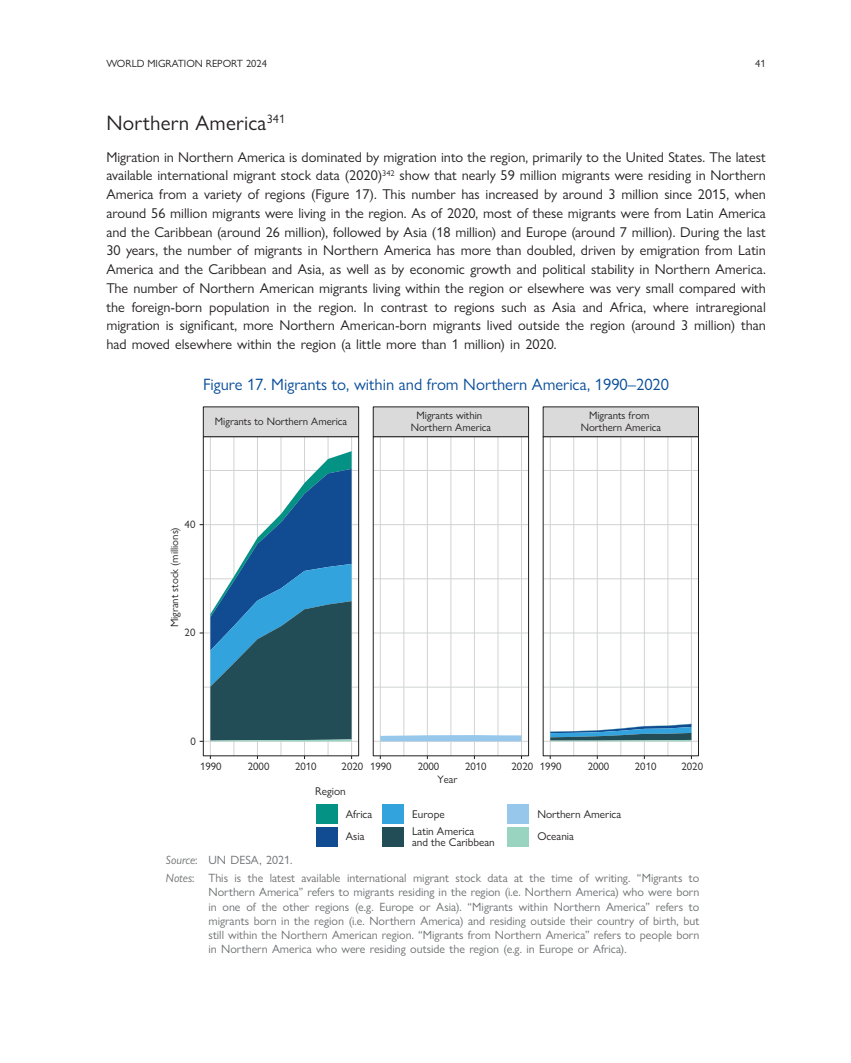
<style>
.page{position:relative;width:851px;height:1063px;background:#fff}
.page>*{position:absolute;margin:0;border:0;box-sizing:border-box;transform-origin:0 0}
.Heading_1{font:21px "Gill Sans Nova";letter-spacing:.01em;color:#231f20}
.Figure_title{font:16.5px "Gill Sans Nova";color:#074c9a}
.Body_text{font:14.25px/18.8px "Gill Sans Nova";color:#231f20;text-align:justify}
.Source___Note_copy{font:12px/14.2px "Gill Sans Nova";color:#6d6f71;text-align:justify}
.Source___Note{font:12px "Gill Sans Nova";color:#6d6f71}
.t1{font:11.25px/22.6px "Gill Sans Nova";color:#231f20}
.t2{font:10.8px/11.1px "Gill Sans Nova";color:#231f20;text-align:center}
.t3{font:10.5px "Gill Sans Nova";color:#231f20}
.s1{font-style:italic}
</style>
<div class="page">
<hr style="left:203px;top:687px;width:155px;height:1px;background:#d1d3d4">
<hr style="left:203px;top:578px;width:155px;height:1px;background:#d1d3d4">
<hr style="left:203px;top:470px;width:155px;height:1px;background:#d1d3d4">
<hr style="left:233px;top:437px;width:1px;height:319px;background:#d1d3d4">
<hr style="left:280px;top:437px;width:1px;height:319px;background:#d1d3d4">
<hr style="left:327px;top:437px;width:1px;height:319px;background:#d1d3d4">
<hr style="left:203px;top:741px;width:155px;height:1px;background:#d1d3d4">
<hr style="left:203px;top:633px;width:155px;height:1px;background:#d1d3d4">
<hr style="left:203px;top:524px;width:155px;height:1px;background:#d1d3d4">
<hr style="left:210px;top:437px;width:1px;height:319px;background:#d1d3d4">
<hr style="left:257px;top:437px;width:1px;height:319px;background:#d1d3d4">
<hr style="left:304px;top:437px;width:1px;height:319px;background:#d1d3d4">
<hr style="left:351px;top:437px;width:1px;height:319px;background:#d1d3d4">
<svg style="left:210px;top:451px;width:141px;height:290px"></svg>
<div style="left:203px;top:436px;width:156px;height:320px;border:1px solid #231f20"></div>
<hr style="left:373px;top:687px;width:155px;height:1px;background:#d1d3d4">
<hr style="left:373px;top:578px;width:155px;height:1px;background:#d1d3d4">
<hr style="left:373px;top:470px;width:155px;height:1px;background:#d1d3d4">
<hr style="left:403px;top:437px;width:1px;height:319px;background:#d1d3d4">
<hr style="left:450px;top:437px;width:1px;height:319px;background:#d1d3d4">
<hr style="left:497px;top:437px;width:1px;height:319px;background:#d1d3d4">
<hr style="left:373px;top:741px;width:155px;height:1px;background:#d1d3d4">
<hr style="left:373px;top:633px;width:155px;height:1px;background:#d1d3d4">
<hr style="left:373px;top:524px;width:155px;height:1px;background:#d1d3d4">
<hr style="left:380px;top:437px;width:1px;height:319px;background:#d1d3d4">
<hr style="left:427px;top:437px;width:1px;height:319px;background:#d1d3d4">
<hr style="left:474px;top:437px;width:1px;height:319px;background:#d1d3d4">
<hr style="left:521px;top:437px;width:1px;height:319px;background:#d1d3d4">
<svg style="left:380px;top:735px;width:141px;height:6px"></svg>
<div style="left:373px;top:436px;width:156px;height:320px;border:1px solid #231f20"></div>
<hr style="left:543px;top:687px;width:155px;height:1px;background:#d1d3d4">
<hr style="left:543px;top:578px;width:155px;height:1px;background:#d1d3d4">
<hr style="left:543px;top:470px;width:155px;height:1px;background:#d1d3d4">
<hr style="left:573px;top:437px;width:1px;height:319px;background:#d1d3d4">
<hr style="left:620px;top:437px;width:1px;height:319px;background:#d1d3d4">
<hr style="left:667px;top:437px;width:1px;height:319px;background:#d1d3d4">
<hr style="left:543px;top:741px;width:155px;height:1px;background:#d1d3d4">
<hr style="left:543px;top:633px;width:155px;height:1px;background:#d1d3d4">
<hr style="left:543px;top:524px;width:155px;height:1px;background:#d1d3d4">
<hr style="left:550px;top:437px;width:1px;height:319px;background:#d1d3d4">
<hr style="left:597px;top:437px;width:1px;height:319px;background:#d1d3d4">
<hr style="left:644px;top:437px;width:1px;height:319px;background:#d1d3d4">
<hr style="left:691px;top:437px;width:1px;height:319px;background:#d1d3d4">
<svg style="left:550px;top:724px;width:141px;height:17px"></svg>
<div style="left:203px;top:407px;width:155px;height:30px;background:#dadada"></div>
<div style="left:203px;top:407px;width:156px;height:30px;border:1px solid #231f20"></div>
<div style="left:373px;top:407px;width:155px;height:30px;background:#dadada"></div>
<div style="left:373px;top:407px;width:156px;height:30px;border:1px solid #231f20"></div>
<div style="left:543px;top:407px;width:155px;height:30px;background:#dadada"></div>
<div style="left:542px;top:407px;width:156px;height:30px;border:1px solid #231f20"></div>
<div style="left:316px;top:804px;width:21px;height:20px;background:#049284"></div>
<div style="left:316px;top:827px;width:21px;height:20px;background:#114c92"></div>
<div style="left:382px;top:804px;width:22px;height:20px;background:#32a3dc"></div>
<div style="left:382px;top:827px;width:22px;height:20px;background:#224d57"></div>
<div style="left:507px;top:804px;width:22px;height:20px;background:#97c7eb"></div>
<div style="left:507px;top:827px;width:22px;height:20px;background:#99d4c0"></div>
<p class="t3" style="left:106px;top:57px;width:162px">WORLD MIGRATION REPORT 2024</p>
<p class="t3" style="left:755px;top:57px;width:12px">41</p>
<p class="Heading_1" style="left:106px;top:110px;width:180px">Northern America<sup>341</sup></p>
<p class="Body_text" style="left:106px;top:147px;width:661px">Migration in Northern America is dominated by migration into the region, primarily to the United States. The latest available international migrant stock data (2020)<sup>342</sup> show that nearly 59 million migrants were residing in Northern America from a variety of regions (Figure 17). This number has increased by around 3 million since 2015, when around 56 million migrants were living in the region. As of 2020, most of these migrants were from Latin America and the Caribbean (around 26 million), followed by Asia (18 million) and Europe (around 7 million). During the last 30 years, the number of migrants in Northern America has more than doubled, driven by emigration from Latin America and the Caribbean and Asia, as well as by economic growth and political stability in Northern America.<br>The number of Northern American migrants living within the region or elsewhere was very small compared with the foreign-born population in the region. In contrast to regions such as Asia and Africa, where intraregional migration is significant, more Northern American-born migrants lived outside the region (around 3 million) than had moved elsewhere within the region (a little more than 1 million) in 2020.</p>
<p class="Figure_title" style="left:203px;top:375px;width:467px">Figure 17. Migrants to, within and from Northern America, 1990–2020</p>
<p class="t2" style="left:215px;top:416px;width:134px">Migrants to Northern America</p>
<p class="t2" style="left:410px;top:410px;width:82px">Migrants within<br>Northern America</p>
<p class="t2" style="left:580px;top:410px;width:82px">Migrants from<br>Northern America</p>
<p class="t2" style="left:184px;top:519px;width:12px">40</p>
<p class="t2" style="left:169px;top:627px;width:102px;rotate:-90deg">Migrant stock (millions)</p>
<p class="t2" style="left:184px;top:627px;width:12px">20</p>
<p class="t2" style="left:191px;top:735px;width:7px">0</p>
<p class="t2" style="left:200px;top:761px;width:23px">1990</p>
<p class="t2" style="left:248px;top:761px;width:23px">2000</p>
<p class="t2" style="left:295px;top:761px;width:23px">2010</p>
<p class="t2" style="left:341px;top:761px;width:51px">2020 1990</p>
<p class="t2" style="left:417px;top:761px;width:23px">2000</p>
<p class="t2" style="left:465px;top:761px;width:23px">2010</p>
<p class="t2" style="left:511px;top:761px;width:51px">2020 1990</p>
<p class="t2" style="left:587px;top:761px;width:23px">2000</p>
<p class="t2" style="left:634px;top:761px;width:23px">2010</p>
<p class="t2" style="left:681px;top:761px;width:23px">2020</p>
<p class="t1" style="left:315px;top:780px;width:32px">Region</p>
<p class="t2" style="left:437px;top:774px;width:21px">Year</p>
<p class="t1" style="left:346px;top:803px;width:28px">Africa<br>Asia</p>
<p class="t1" style="left:412px;top:805px;width:64px;line-height:16.8px">Europe<br>Latin America</p>
<p class="t1" style="left:412px;top:831px;width:84px">and the Caribbean</p>
<p class="t1" style="left:537px;top:803px;width:85px">Northern America<br>Oceania</p>
<p class="Source___Note" style="left:166px;top:852px;width:128px"><span class="s1">Source</span>: UN DESA, 2021.</p>
<p class="Source___Note_copy" style="left:208px;top:871px;width:492px;text-indent:-43px"><span class="s1">Notes</span>: This is the latest available international migrant stock data at the time of writing. “Migrants to Northern America” refers to migrants residing in the region (i.e. Northern America) who were born in one of the other regions (e.g. Europe or Asia). “Migrants within Northern America” refers to migrants born in the region (i.e. Northern America) and residing outside their country of birth, but still within the Northern American region. “Migrants from Northern America” refers to people born in Northern America who were residing outside the region (e.g. in Europe or Africa).</p>
</div>
